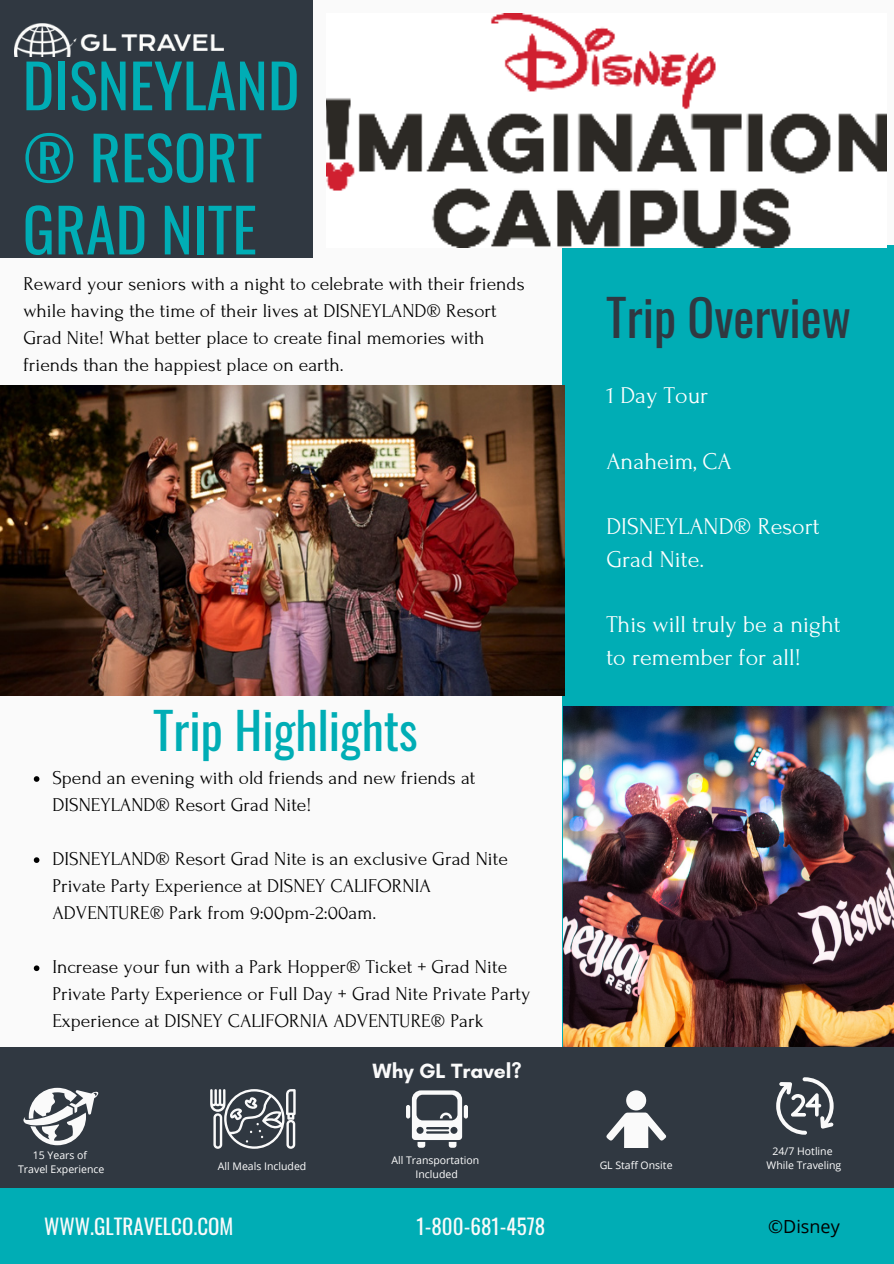
<style>
.page{position:relative;width:894px;height:1264px;background:#fff}
.page>*{position:absolute;margin:0;border:0;box-sizing:border-box;transform-origin:0 0}
.t1{font:60px/72px "Oswald";color:#00adb5}
.t2{font:49.65px "Oswald";color:#00adb5}
.t3{font:49.65px "Oswald";color:#303841}
.t4{font:24px/32.7px "Forum";color:#fff}
.t5{font:21px "Oswald";color:#fafafa}
.t6{font:700 21px "Glacial Indifference";color:#fafafa}
.t7{font:19.5px/27px "Forum";color:#000}
.t8{font:18px "Open Sans";color:#000}
.t9{font:10.5px "Open Sans";color:#fff}
</style>
<div class="page">
<div style="left:0;top:0;width:893px;height:1263px;background:#fafafa"></div>
<div style="left:562px;top:245px;width:331px;height:993px;background:#00adb5"></div>
<img style="left:326px;top:14px;width:560px;height:234px">
<img style="left:1px;top:385px;width:563px;height:310px">
<div style="left:0;top:0;width:313px;height:258px;background:#303841"></div>
<div style="left:0;top:1046px;width:893px;height:159px;background:#303841"></div>
<div style="left:0;top:1187px;width:893px;height:76px;background:#00adb5"></div>
<img style="left:563px;top:706px;width:330px;height:340px">
<svg style="left:210px;top:1089px;width:85px;height:59px"></svg>
<svg style="left:23px;top:1087px;width:76px;height:58px"></svg>
<svg style="left:776px;top:1077px;width:57px;height:57px"></svg>
<div style="left:626px;top:1090px;width:20px;height:20px;background:#fafafa;border-radius:50%"></div>
<svg style="left:606px;top:1112px;width:60px;height:35px"></svg>
<svg style="left:412px;top:1090px;width:50px;height:57px"></svg>
<hr style="left:406px;top:1104px;width:4px;height:14px;background:#fafafa;border-radius:2px">
<div style="left:463px;top:1104px;width:5px;height:14px;background:#fafafa;border-radius:2px"></div>
<img style="left:15px;top:24px;width:208px;height:32px">
<svg style="left:34px;top:776px;width:5px;height:5px"></svg>
<svg style="left:34px;top:857px;width:5px;height:6px"></svg>
<svg style="left:34px;top:965px;width:5px;height:6px"></svg>
<p class="t1" style="left:23px;top:47px;width:278px">DISNEYLAND ® RESORT<br>GRAD NITE</p>
<p class="t7" style="left:23px;top:270px;width:502px">Reward your seniors with a night to celebrate with their friends while having the time of their lives at DISNEYLAND® Resort Grad Nite! What better place to create final memories with friends than the happiest place on earth.</p>
<p class="t2" style="left:153px;top:692px;width:266px">Trip Highlights</p>
<p class="t7" style="left:52px;top:764px;width:424px">Spend an evening with old friends and new friends at<br>DISNEYLAND® Resort Grad Nite!</p>
<p class="t7" style="left:52px;top:845px;width:457px">DISNEYLAND® Resort Grad Nite is an exclusive Grad Nite<br>Private Party Experience at DISNEY CALIFORNIA<br>ADVENTURE® Park from 9:00pm-2:00am.</p>
<p class="t7" style="left:52px;top:953px;width:479px">Increase your fun with a Park Hopper® Ticket + Grad Nite<br>Private Party Experience or Full Day + Grad Nite Private Party<br>Experience at DISNEY CALIFORNIA ADVENTURE® Park</p>
<p class="t6" style="left:372px;top:1057px;width:151px">Why GL Travel?</p>
<p class="t3" style="left:606px;top:279px;width:246px">Trip Overview</p>
<p class="t4" style="left:606px;top:379px;width:103px">1 Day Tour</p>
<p class="t4" style="left:606px;top:445px;width:127px">Anaheim, CA</p>
<p class="t4" style="left:606px;top:510px;width:215px">DISNEYLAND® Resort<br>Grad Nite.</p>
<p class="t4" style="left:606px;top:608px;width:236px">This will truly be a night to remember for all!</p>
<p class="t9" style="left:33px;top:1147px;width:56px">15 Years of</p>
<p class="t9" style="left:18px;top:1161px;width:88px">Travel Experience</p>
<p class="t9" style="left:391px;top:1152px;width:89px">All Transportation</p>
<p class="t9" style="left:415px;top:1166px;width:44px">Included</p>
<p class="t9" style="left:218px;top:1158px;width:90px">All Meals Included</p>
<p class="t9" style="left:599px;top:1157px;width:74px">GL Staff Onsite</p>
<p class="t5" style="left:44px;top:1209px;width:190px">WWW.GLTRAVELCO.COM</p>
<p class="t5" style="left:416px;top:1209px;width:130px">1-800-681-4578</p>
<p class="t9" style="left:772px;top:1143px;width:62px">24/7 Hotline</p>
<p class="t9" style="left:766px;top:1157px;width:76px">While Traveling</p>
<p class="t8" style="left:768px;top:1213px;width:73px">©Disney</p>
</div>
